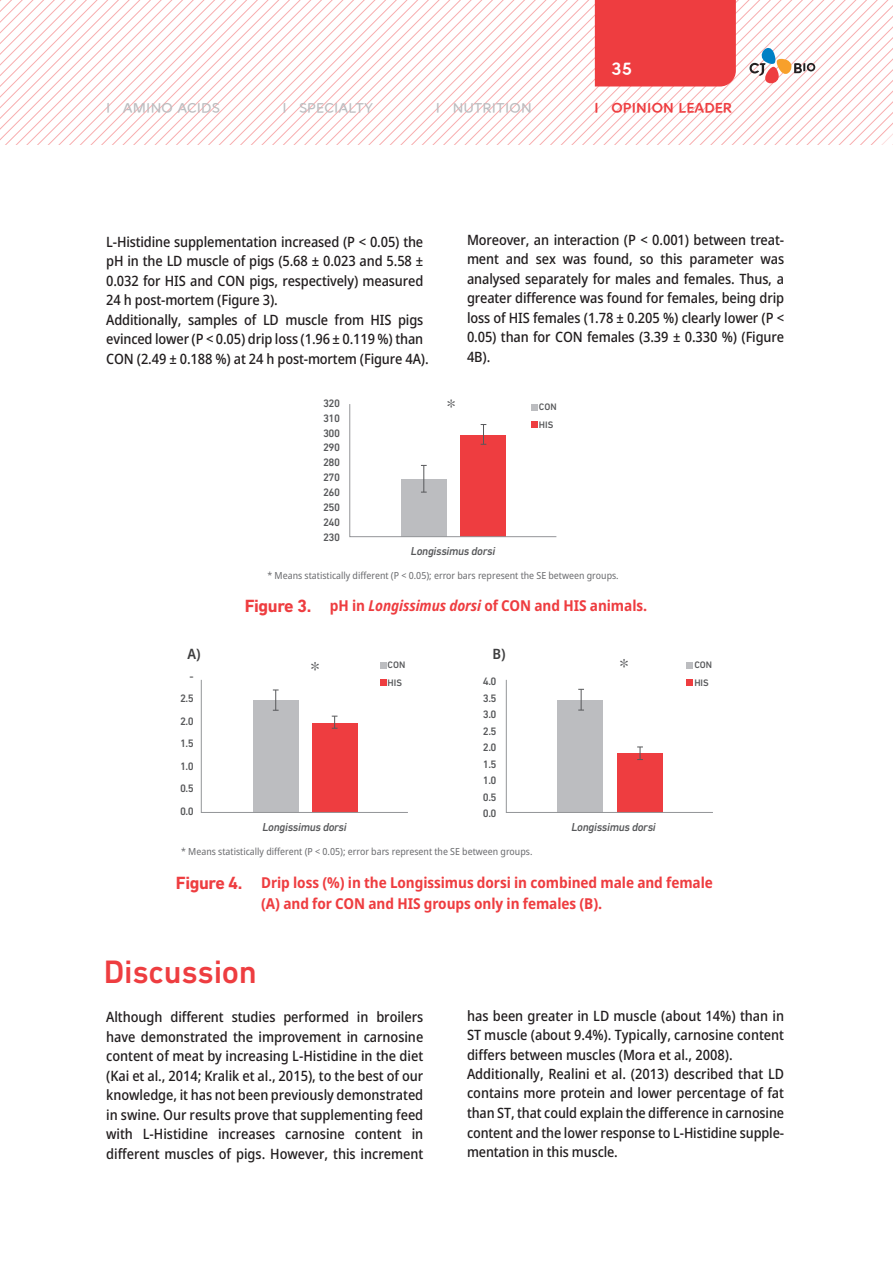
<style>
.page{position:relative;width:893px;height:1263px;background:#fff}
.page>*{position:absolute;margin:0;border:0;box-sizing:border-box;transform-origin:0 0}
.t1{font:500 33px "DIN Next LT Pro";letter-spacing:-.01em;color:#ee3d40}
.t2{font:500 21.6px "Adobe Myungjo Std";color:#57585a}
.t3{font:500 20.7px "Adobe Myungjo Std";color:#57585a}
.t4{font:700 semi-condensed 15px/21px "Noto Sans";letter-spacing:-.005em;color:#ee3d40}
.t5{font:700 14.55px "CJONLYONENE Wtitle";color:#fff}
.t6{font:500 semi-condensed 14.25px/19.5px "Noto Sans";letter-spacing:-.01em;color:#221e1f;text-align:justify}
.t7{font:600 semi-condensed 14.25px "Noto Sans";color:#3e3e3f}
.t8{font:italic 500 11.7px "DIN Next LT Pro";letter-spacing:-.025em;color:#57585a}
.t9{font:500 11.55px "CJONLYONENE Wtitle";letter-spacing:.02em;color:#bcbdc0}
.t10{font:700 11.55px "CJONLYONENE Wtitle";letter-spacing:.02em;color:#ee3d40}
.t11{font:500 10.95px/14.9px "DIN Next LT Pro";letter-spacing:-.05em;color:#57585a;text-align:justify}
.t12{font:semi-condensed 9.75px "Noto Sans";color:#6c6d70}
.t13{font:500 9.6px/17.9px "DIN Next LT Pro";letter-spacing:-.005em;color:#57585a}
.s1{font-family:"DIN Next LT Pro";font-stretch:normal;font-size:18px}
.s2{font-style:italic}
</style>
<div class="page">
<svg style="left:343px;top:0;width:11px;height:145px"></svg>
<svg style="left:354px;top:0;width:11px;height:145px"></svg>
<svg style="left:423px;top:0;width:470px;height:145px"></svg>
<svg style="left:429px;top:6px;width:464px;height:139px"></svg>
<svg style="left:435px;top:12px;width:458px;height:133px"></svg>
<div style="left:595px;top:0;width:141px;height:86px;background:#ee3d40"></div>
<svg style="left:749px;top:47px;width:66px;height:36px"></svg>
<svg style="left:200px;top:679px;width:208px;height:134px"></svg>
<svg style="left:505px;top:679px;width:208px;height:134px"></svg>
<div style="left:380px;top:662px;width:6px;height:7px;background:#bcbdc0"></div>
<div style="left:380px;top:679px;width:6px;height:7px;background:#ee3d40"></div>
<div style="left:686px;top:662px;width:7px;height:7px;background:#bcbdc0"></div>
<div style="left:686px;top:679px;width:7px;height:7px;background:#ee3d40"></div>
<svg style="left:349px;top:404px;width:208px;height:133px"></svg>
<div style="left:531px;top:404px;width:7px;height:7px;background:#bcbdc0"></div>
<div style="left:531px;top:421px;width:7px;height:7px;background:#ee3d40"></div>
<p class="t5" style="left:612px;top:58px;width:22px">35</p>
<p class="t9" style="left:106px;top:100px;width:115px">| AMINO ACIDS</p>
<p class="t9" style="left:283px;top:100px;width:92px">| SPECIALTY</p>
<p class="t9" style="left:436px;top:100px;width:97px">| NUTRITION</p>
<p class="t10" style="left:595px;top:100px;width:138px">| OPINION LEADER</p>
<p class="t6" style="left:106px;top:232px;width:324px;text-align:left">L-Histidine supplementation increased (P &lt; 0.05) the pH in the LD muscle of pigs (5.68 ± 0.023 and 5.58 ± 0.032 for HIS and CON pigs, respectively) measured 24 h post-mortem (Figure 3).<br>Additionally, samples of LD muscle from HIS pigs evinced lower (P &lt; 0.05) drip loss (1.96 ± 0.119 %) than CON (2.49 ± 0.188 %) at 24 h post-mortem (Figure 4A).</p>
<p class="t6" style="left:467px;top:230px;width:319px">Moreover, an interaction (P &lt; 0.001) between treat&shy;ment and sex was found, so this parameter was analysed separately for males and females. Thus, a greater difference was found for females, being drip loss of HIS females (1.78 ± 0.205 %) clearly lower (P &lt; 0.05) than for CON females (3.39 ± 0.330 %) (Figure 4B).</p>
<p class="t11" style="left:323px;top:396px;width:18px">320<br>310<br>300<br>290<br>280<br>270<br>260<br>250<br>240<br>230</p>
<h3 class="t3" style="left:446px;top:393px;width:12px">*</h3>
<p class="t13" style="left:539px;top:398px;width:19px">CON<br>HIS</p>
<p class="t8" style="left:411px;top:545px;width:86px">Longissimus dorsi</p>
<p class="t12" style="left:267px;top:569px;width:353px">* Means statistically different (P &lt; 0.05); error bars represent the SE between groups.</p>
<p class="t7" style="left:187px;top:644px;width:15px">A)</p>
<p class="t11" style="left:180px;top:665px;width:15px;line-height:22.5px;text-indent:9px">- 2.5<br>2.0<br>1.5<br>1.0<br>0.5<br>0.0</p>
<p class="t4" style="left:245px;top:596px;width:404px"><span class="s1">Figure 3.</span> pH in <span class="s2">Longissimus dorsi</span> of CON and HIS animals.</p>
<h2 class="t2" style="left:310px;top:655px;width:12px">*</h2>
<p class="t8" style="left:262px;top:820px;width:86px">Longissimus dorsi</p>
<p class="t7" style="left:492px;top:644px;width:15px">B)</p>
<p class="t11" style="left:483px;top:673px;width:15px;line-height:16.5px">4.0<br>3.5<br>3.0<br>2.5<br>2.0<br>1.5<br>1.0<br>0.5<br>0.0</p>
<p class="t13" style="left:388px;top:656px;width:19px">CON</p>
<h2 class="t2" style="left:619px;top:652px;width:12px">*</h2>
<p class="t13" style="left:388px;top:674px;width:16px">HIS</p>
<p class="t8" style="left:572px;top:820px;width:86px">Longissimus dorsi</p>
<p class="t12" style="left:181px;top:845px;width:353px">* Means statistically different (P &lt; 0.05); error bars represent the SE between groups.</p>
<p class="t13" style="left:694px;top:656px;width:19px">CON<br>HIS</p>
<p class="t4" style="left:261px;top:872px;width:453px;text-indent:-85px"><span class="s1">Figure 4.</span> Drip loss (%) in the Longissimus dorsi in combined male and female (A) and for CON and HIS groups only in females (B).</p>
<h1 class="t1" style="left:104px;top:953px;width:154px">Discussion</h1>
<p class="t6" style="left:106px;top:1007px;width:319px">Although different studies performed in broilers have demonstrated the improvement in carnosine content of meat by increasing L-Histidine in the diet (Kai et al., 2014; Kralik et al., 2015), to the best of our knowledge, it has not been previously demonstrated in swine. Our results prove that supplementing feed with L-Histidine increases carnosine content in different muscles of pigs. However, this increment</p>
<p class="t6" style="left:467px;top:1006px;width:319px;text-align:left">has been greater in LD muscle (about 14%) than in ST muscle (about 9.4%). Typically, carnosine content differs between muscles (Mora et al., 2008).<br>Additionally, Realini et al. (2013) described that LD contains more protein and lower percentage of fat than ST, that could explain the difference in carnosine content and the lower response to L-Histidine supple&shy;mentation in this muscle.</p>
</div>
